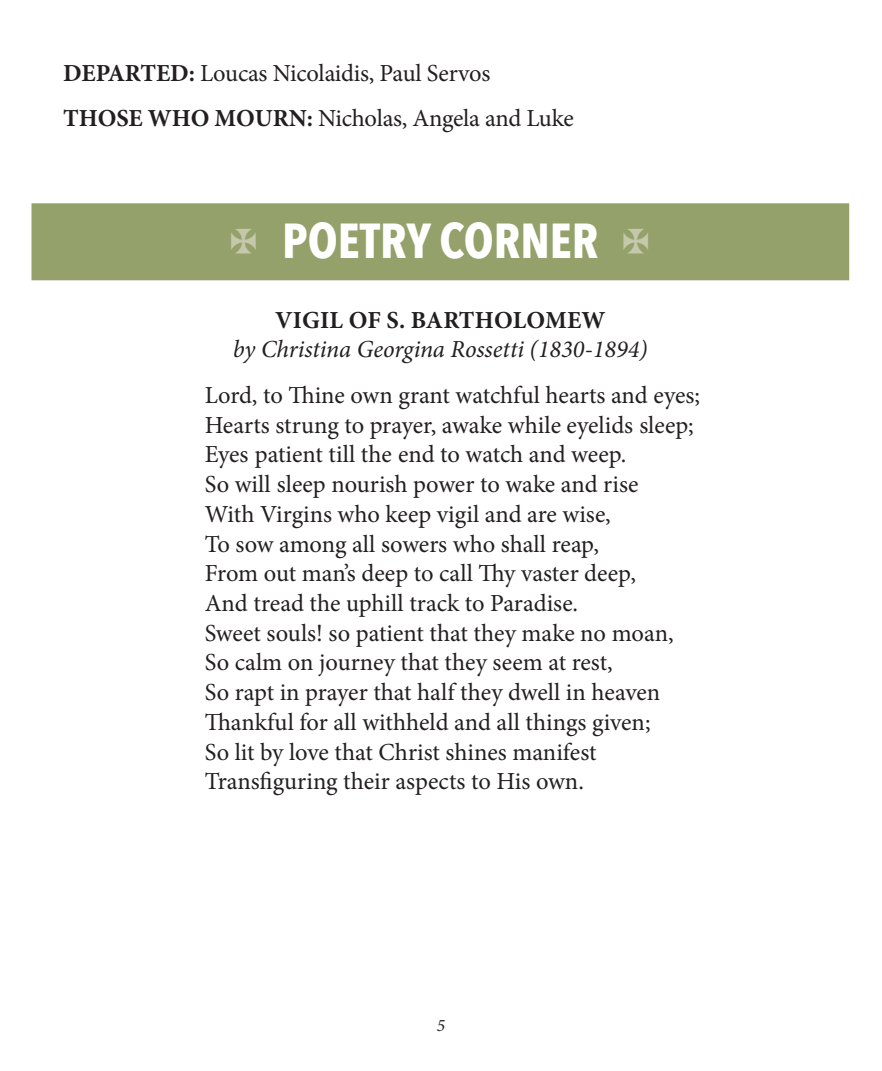
<style>
.page{position:relative;width:882px;height:1071px;background:#fff}
.page>*{position:absolute;margin:0;border:0;box-sizing:border-box;transform-origin:0 0}
.t1{font:700 49px "Avenir Next Condensed";color:#fff}
.t2{font:24.5px/29.8px "Minion Pro";letter-spacing:-.005em;color:#231f20}
.t3{font:italic 24.5px "Minion Pro";letter-spacing:-.005em;color:#231f20}
.t4{font:700 24.5px "Minion Pro";letter-spacing:.01em;color:#231f20}
.t5{font:italic 17.5px "Minion Pro";color:#231f20}
.s1{font-weight:700}
</style>
<div class="page">
<div style="left:32px;top:203px;width:817px;height:77px;background:#94a16b"></div>
<p class="t2" style="left:63px;top:50px;width:512px;line-height:45.5px"><span class="s1">DEPARTED:</span> Loucas Nicolaidis, Paul Servos<br><span class="s1">THOSE WHO MOURN:</span> Nicholas, Angela and Luke</p>
<h1 class="t1" style="left:230px;top:211px;width:421px"><sup>+</sup> POETRY CORNER <sup>+</sup></h1>
<p class="t4" style="left:275px;top:302px;width:332px">VIGIL OF S. BARTHOLOMEW</p>
<p class="t3" style="left:233px;top:333px;width:416px">by Christina Georgina Rossetti (1830-1894)</p>
<p class="t2" style="left:205px;top:380px;width:497px">Lord, to Thine own grant watchful hearts and eyes; Hearts strung to prayer, awake while eyelids sleep; Eyes patient till the end to watch and weep.<br>So will sleep nourish power to wake and rise<br>With Virgins who keep vigil and are wise,<br>To sow among all sowers who shall reap,<br>From out man’s deep to call Thy vaster deep,<br>And tread the uphill track to Paradise.<br>Sweet souls! so patient that they make no moan, So calm on journey that they seem at rest,<br>So rapt in prayer that half they dwell in heaven Thankful for all withheld and all things given;<br>So lit by love that Christ shines manifest Transfiguring their aspects to His own.</p>
<p class="t5" style="left:437px;top:1013px;width:10px">5</p>
</div>
